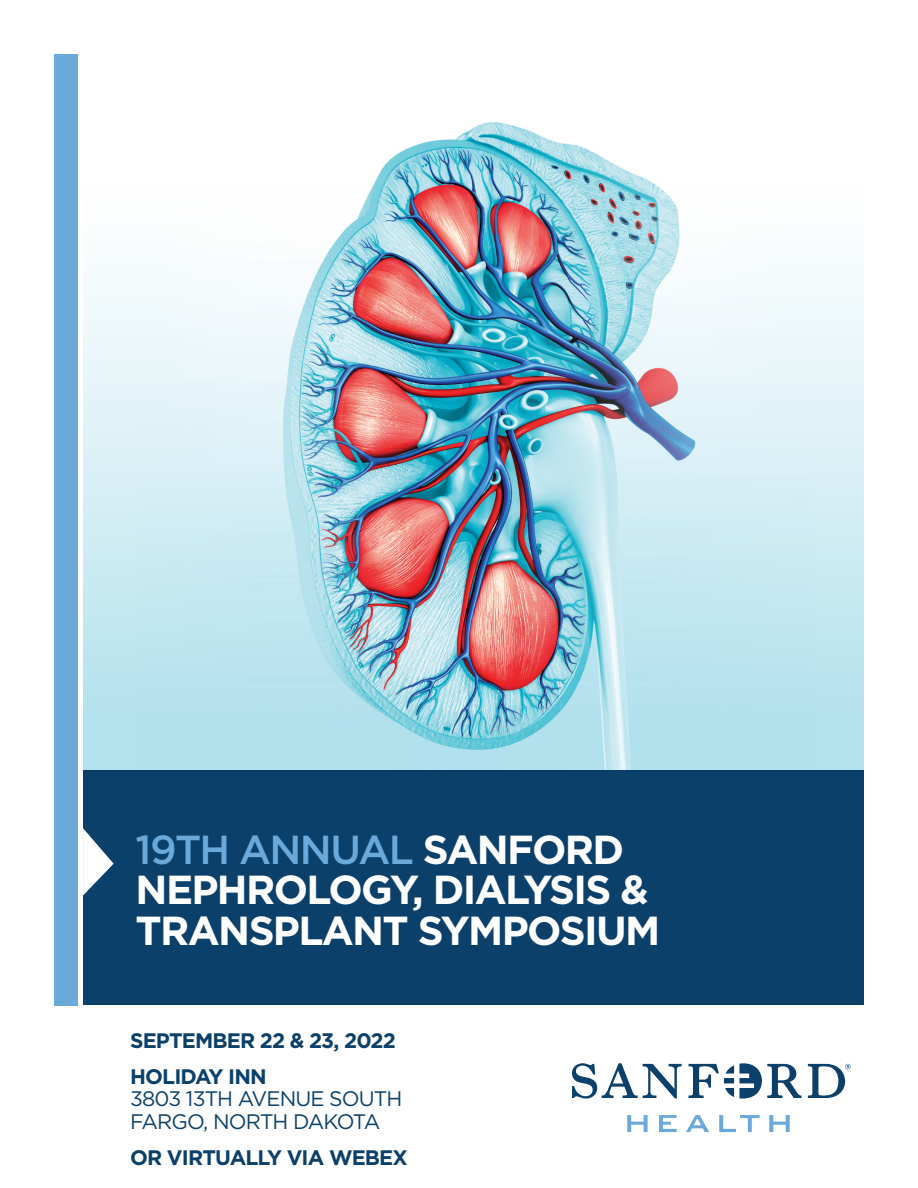
<style>
.page{position:relative;width:918px;height:1188px;background:#fff}
.page>*{position:absolute;margin:0;border:0;box-sizing:border-box;transform-origin:0 0}
.t1{font:700 40.5px/40.5px "Gotham";letter-spacing:-.04em;color:#fff}
.t2{font:700 21px/36px "Gotham";letter-spacing:-.04em;color:#0b406a}
.t3{font:21px/22.5px "Gotham";letter-spacing:-.04em;color:#0b406a}
.s1{font-weight:500;color:#6ca9db}
</style>
<div class="page">
<div style="left:84px;top:55px;width:780px;height:716px;background:linear-gradient(to bottom,#fff,#b1e0ec)"></div>
<img style="left:136px;top:95px;width:675px;height:676px">
<div style="left:54px;top:54px;width:23px;height:951px;background:#6ca9db"></div>
<div style="left:84px;top:771px;width:780px;height:234px;background:#0b406a"></div>
<svg style="left:83px;top:828px;width:31px;height:67px"></svg>
<svg style="left:627px;top:1115px;width:21px;height:17px"></svg>
<svg style="left:659px;top:1115px;width:18px;height:17px"></svg>
<svg style="left:686px;top:1115px;width:23px;height:17px"></svg>
<svg style="left:719px;top:1115px;width:41px;height:17px"></svg>
<svg style="left:769px;top:1115px;width:21px;height:17px"></svg>
<svg style="left:689px;top:1063px;width:113px;height:36px"></svg>
<svg style="left:572px;top:1063px;width:110px;height:36px"></svg>
<svg style="left:808px;top:1064px;width:43px;height:34px"></svg>
<p class="t1" style="left:136px;top:829px;width:526px"><span class="s1">19TH ANNUAL</span> SANFORD<br>NEPHROLOGY, DIALYSIS &amp;<br>TRANSPLANT SYMPOSIUM</p>
<p class="t2" style="left:130px;top:1022px;width:267px">SEPTEMBER 22 &amp; 23, 2022<br>HOLIDAY INN</p>
<p class="t3" style="left:130px;top:1087px;width:274px">3803 13TH AVENUE SOUTH<br>FARGO, NORTH DAKOTA</p>
<p class="t2" style="left:130px;top:1139px;width:279px">OR VIRTUALLY VIA WEBEX</p>
</div>
